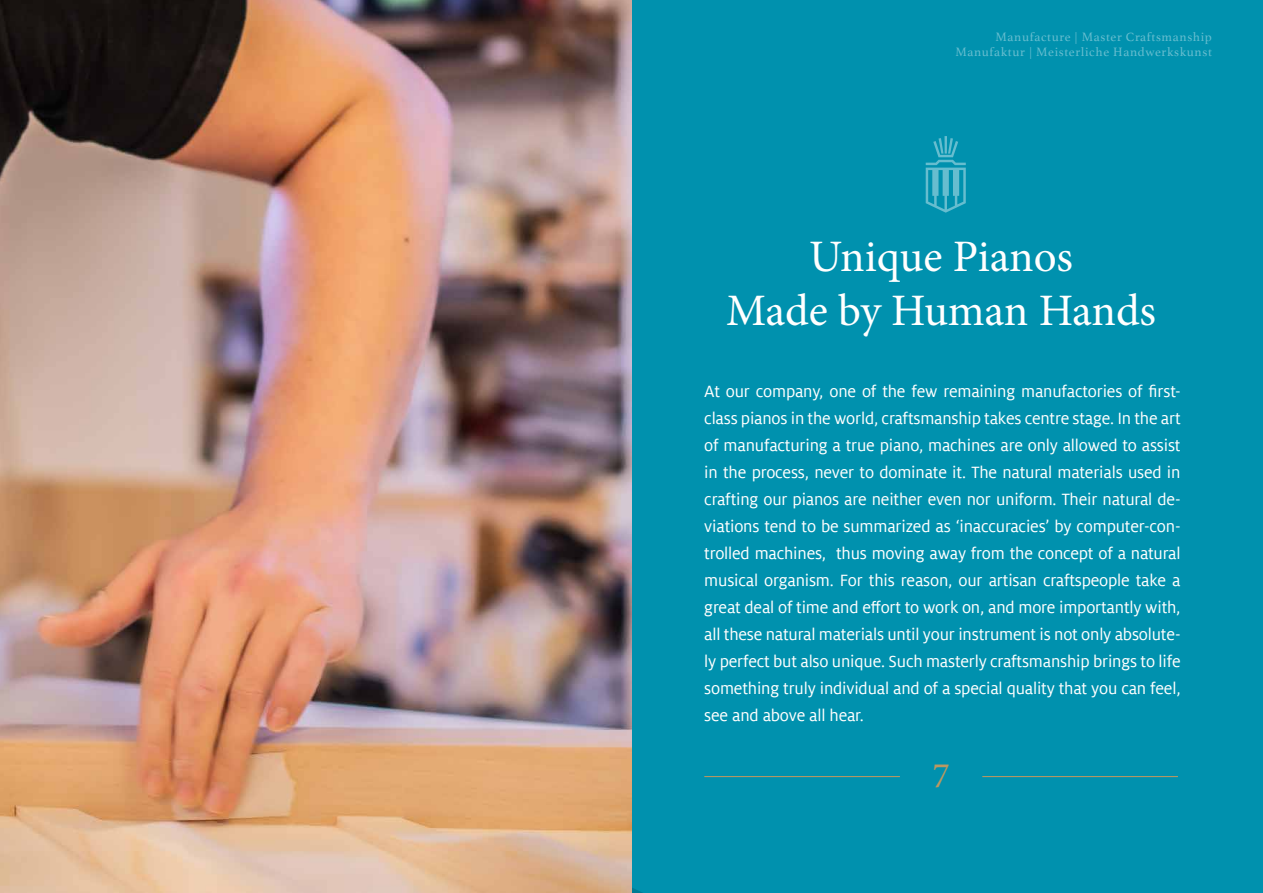
<style>
.page{position:relative;width:1263px;height:893px;background:#0091ae}
.page>*{position:absolute;margin:0;border:0;box-sizing:border-box;transform-origin:0 0}
.t1{font:45px/54px "Minion Pro";letter-spacing:-.005em;color:#fff;text-align:center}
.t2{font:36px "Minion Pro";color:#bc9861}
.t3{font:18px/27px "Milo Offc";letter-spacing:-.01em;color:#fff;text-align:justify}
.t4{font:12.75px "Athelas";letter-spacing:.05em;color:#66bdcf}
</style>
<div class="page">
<img style="left:0;top:0;width:631px;height:893px">
<hr style="left:704px;top:776px;width:196px;height:1px;background:#bc9861">
<hr style="left:982px;top:776px;width:196px;height:1px;background:#bc9861">
<hr style="left:944px;top:136px;width:3px;height:18px;background:#66bdcf">
<svg style="left:926px;top:138px;width:40px;height:75px"></svg>
<p class="t4" style="left:995px;top:27px;width:218px">Manufacture | Master Craftsmanship</p>
<p class="t4" style="left:955px;top:42px;width:258px">Manufaktur | Meisterliche Handwerkskunst</p>
<h1 class="t1" style="left:726px;top:230px;width:432px">Unique Pianos<br>Made by Human Hands</h1>
<p class="t3" style="left:704px;top:378px;width:478px">At our company, one of the few remaining manufactories of first&shy;class pianos in the world, craftsmanship takes centre stage. In the art of manufacturing a true piano, machines are only allowed to assist in the process, never to dominate it. The natural materials used in crafting our pianos are neither even nor uniform. Their natural de&shy;viations tend to be summarized as ‘inaccuracies’ by computer-con&shy;trolled machines, thus moving away from the concept of a natural musical organism. For this reason, our artisan craftspeople take a great deal of time and effort to work on, and more importantly with, all these natural materials until your instrument is not only absolute&shy;ly perfect but also unique. Such masterly craftsmanship brings to life something truly individual and of a special quality that you can feel, see and above all hear.</p>
<h2 class="t2" style="left:932px;top:752px;width:19px">7</h2>
</div>
